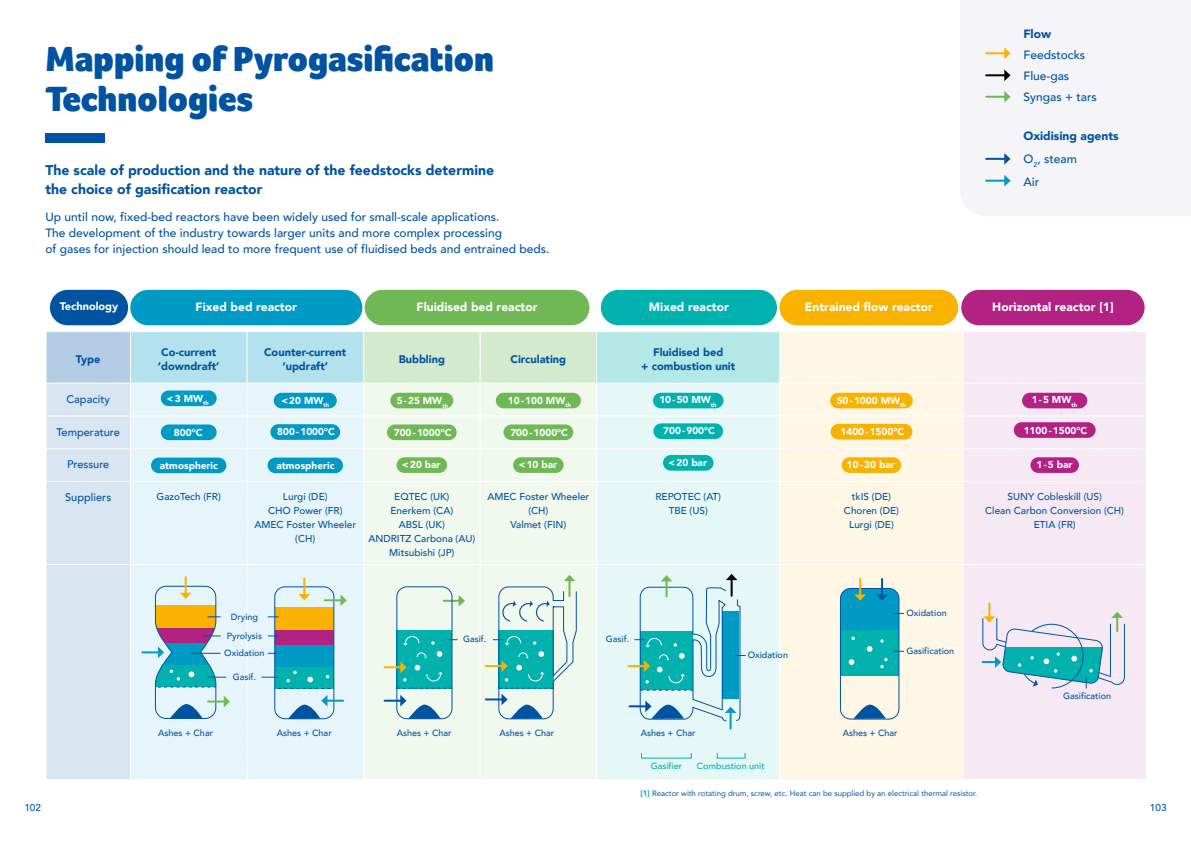
<style>
.page{position:relative;width:1191px;height:842px;background:#fff}
.page>*{position:absolute;margin:0;border:0;box-sizing:border-box;transform-origin:0 0}
.t1{font:900 36px/40px "Foco";color:#0053a1}
.t2{font:900 14px/19px "Avenir";color:#0053a1}
.t3{font:500 12px/16px "Avenir";color:#0053a1}
.t4{font:900 12px "Avenir";color:#fff}
.t5{font:900 12px "Avenir";color:#0053a1}
.t6{font:900 11px/14px "Avenir";color:#0053a1;text-align:center}
.t7{font:500 11px "Avenir";color:#0053a1}
.t8{font:900 11px "Avenir";color:#fff}
.t9{font:500 10px/14px "Avenir";color:#0053a1;text-align:center}
.t10{font:900 10px "Avenir";color:#fff}
.t11{font:500 9px/19.1px "Avenir";color:#0053a1;text-align:center}
.t12{font:500 9px "Avenir";color:#00b1ae}
.t13{font:7.8px "Avenir";color:#0053a1}
.s1{font-weight:900;color:#00b1ae}
</style>
<div class="page">
<div style="left:596px;top:332px;width:184px;height:51px;background:#b3e8e7"></div>
<div style="left:780px;top:332px;width:182px;height:447px;background:#fef7e6"></div>
<div style="left:964px;top:332px;width:181px;height:447px;background:#f7e9f3"></div>
<div style="left:597px;top:384px;width:182px;height:395px;background:#e6f7f7"></div>
<hr style="left:596px;top:332px;width:1px;height:51px;background:#fff">
<hr style="left:779px;top:332px;width:1px;height:51px;background:#fff">
<hr style="left:780px;top:383px;width:183px;height:1px;background:#fff">
<hr style="left:963px;top:383px;width:183px;height:1px;background:#fff">
<hr style="left:596px;top:415px;width:184px;height:1px;background:#fff">
<hr style="left:780px;top:415px;width:183px;height:1px;background:#fff">
<hr style="left:963px;top:415px;width:183px;height:1px;background:#fff">
<hr style="left:596px;top:448px;width:184px;height:1px;background:#fff">
<hr style="left:780px;top:448px;width:183px;height:1px;background:#fff">
<hr style="left:963px;top:448px;width:183px;height:1px;background:#fff">
<hr style="left:596px;top:481px;width:184px;height:1px;background:#fff">
<hr style="left:780px;top:481px;width:183px;height:1px;background:#fff">
<hr style="left:963px;top:481px;width:183px;height:1px;background:#fff">
<hr style="left:596px;top:564px;width:184px;height:1px;background:#fff">
<hr style="left:780px;top:564px;width:183px;height:1px;background:#fff">
<hr style="left:963px;top:564px;width:183px;height:1px;background:#fff">
<div style="left:653px;top:393px;width:70px;height:15px;background:#00b1ae;border-radius:8px"></div>
<div style="left:830px;top:393px;width:82px;height:15px;background:#f9b200;border-radius:8px"></div>
<div style="left:1022px;top:393px;width:65px;height:15px;background:#b22282;border-radius:8px"></div>
<div style="left:653px;top:423px;width:70px;height:16px;background:#00b1ae;border-radius:8px"></div>
<div style="left:830px;top:424px;width:82px;height:15px;background:#f9b200;border-radius:8px"></div>
<div style="left:1013px;top:422px;width:82px;height:16px;background:#b22282;border-radius:8px"></div>
<div style="left:663px;top:455px;width:50px;height:16px;background:#00b1ae;border-radius:8px"></div>
<div style="left:841px;top:457px;width:60px;height:16px;background:#f9b200;border-radius:8px"></div>
<div style="left:1030px;top:457px;width:49px;height:16px;background:#b22282;border-radius:8px"></div>
<div style="left:45px;top:134px;width:60px;height:9px;background:#0053a1"></div>
<div style="left:50px;top:290px;width:78px;height:35px;background:#0053a1;border-radius:18px"></div>
<div style="left:130px;top:290px;width:232px;height:35px;background:#009ac4;border-radius:18px"></div>
<div style="left:365px;top:290px;width:224px;height:35px;background:#70b856;border-radius:18px"></div>
<svg style="left:46px;top:332px;width:550px;height:447px;background:#cfe7e4"></svg>
<div style="left:779px;top:290px;width:179px;height:35px;background:#f9b200;border-radius:18px"></div>
<svg style="left:853px;top:705px;width:33px;height:12px"></svg>
<div style="left:840px;top:588px;width:59px;height:42px;background:#009ac4"></div>
<div style="left:840px;top:630px;width:59px;height:46px;background:#00b1ae"></div>
<div style="left:840px;top:588px;width:59px;height:131px;border:1px solid #0053a1;border-radius:10px"></div>
<svg style="left:876px;top:579px;width:12px;height:22px"></svg>
<svg style="left:854px;top:579px;width:12px;height:22px"></svg>
<div style="left:961px;top:0;width:230px;height:216px;background:#f5f4f6"></div>
<hr style="left:986px;top:96px;width:20px;height:2px;background:#70b856">
<svg style="left:1004px;top:91px;width:6px;height:12px"></svg>
<hr style="left:986px;top:74px;width:20px;height:2px;background:#000">
<svg style="left:1004px;top:69px;width:6px;height:12px"></svg>
<hr style="left:986px;top:158px;width:20px;height:2px;background:#0053a1">
<svg style="left:1004px;top:153px;width:6px;height:12px"></svg>
<hr style="left:986px;top:180px;width:20px;height:2px;background:#009ac4">
<svg style="left:1004px;top:175px;width:6px;height:11px"></svg>
<div style="left:601px;top:290px;width:176px;height:35px;background:#00b1ae;border-radius:18px"></div>
<div style="left:961px;top:290px;width:183px;height:35px;background:#b22282;border-radius:18px"></div>
<hr style="left:986px;top:52px;width:20px;height:2px;background:#f9b200">
<svg style="left:1004px;top:47px;width:6px;height:12px"></svg>
<svg style="left:851px;top:637px;width:4px;height:3px"></svg>
<svg style="left:880px;top:658px;width:7px;height:10px"></svg>
<svg style="left:867px;top:646px;width:5px;height:6px"></svg>
<svg style="left:848px;top:659px;width:6px;height:6px"></svg>
<svg style="left:628px;top:574px;width:118px;height:155px;background:#9bd5dd"></svg>
<svg style="left:981px;top:603px;width:144px;height:86px;background:#b0d3dd"></svg>
<h1 class="t1" style="left:45px;top:38px;width:450px">Mapping of Pyrogasification<br>Technologies</h1>
<p class="t2" style="left:45px;top:161px;width:450px">The scale of production and the nature of the feedstocks determine the choice of gasification reactor</p>
<p class="t3" style="left:45px;top:208px;width:505px">Up until now, fixed-bed reactors have been widely used for small-scale applications.<br>The development of the industry towards larger units and more complex processing<br>of gases for injection should lead to more frequent use of fluidised beds and entrained beds.</p>
<p class="t8" style="left:60px;top:297px;width:60px">Technology</p>
<p class="t4" style="left:196px;top:296px;width:103px">Fixed bed reactor</p>
<p class="t4" style="left:416px;top:296px;width:122px">Fluidised bed reactor</p>
<p class="t5" style="left:1023px;top:23px;width:29px">Flow</p>
<p class="t3" style="left:1023px;top:46px;width:63px">Feedstocks</p>
<p class="t3" style="left:1023px;top:67px;width:47px">Flue-gas</p>
<p class="t3" style="left:1023px;top:88px;width:75px">Syngas + tars</p>
<p class="t5" style="left:1023px;top:126px;width:97px">Oxidising agents</p>
<p class="t3" style="left:1023px;top:150px;width:55px">O<sub>2</sub>, steam</p>
<p class="t3" style="left:1023px;top:173px;width:17px">Air</p>
<p class="t4" style="left:805px;top:297px;width:129px">Entrained flow reactor</p>
<p class="t4" style="left:649px;top:297px;width:81px">Mixed reactor</p>
<p class="t4" style="left:992px;top:297px;width:123px">Horizontal reactor [1]</p>
<p class="t6" style="left:76px;top:352px;width:26px">Type</p>
<p class="t6" style="left:158px;top:345px;width:63px;text-align:left">Co-current ʻdowndraftʼ</p>
<p class="t6" style="left:264px;top:345px;width:84px">Counter-current ʻupdraftʼ</p>
<p class="t6" style="left:399px;top:352px;width:48px">Bubbling</p>
<p class="t6" style="left:510px;top:352px;width:57px">Circulating</p>
<p class="t6" style="left:641px;top:345px;width:96px">Fluidised bed<br>+ combustion unit</p>
<p class="t7" style="left:66px;top:389px;width:45px">Capacity</p>
<p class="t10" style="left:167px;top:389px;width:43px">&lt;3 MW<sub>th</sub></p>
<p class="t10" style="left:281px;top:392px;width:49px">&lt;20 MW<sub>th</sub></p>
<p class="t10" style="left:397px;top:392px;width:53px">5-25 MW<sub>th</sub></p>
<p class="t10" style="left:508px;top:392px;width:65px">10-100 MW<sub>th</sub></p>
<p class="t10" style="left:659px;top:391px;width:59px">10-50 MW<sub>th</sub></p>
<p class="t10" style="left:836px;top:392px;width:71px">50-1000 MW<sub>th</sub></p>
<p class="t10" style="left:1031px;top:391px;width:47px">1-5 MW<sub>th</sub></p>
<p class="t7" style="left:57px;top:422px;width:65px">Temperature</p>
<p class="t10" style="left:174px;top:423px;width:30px">800°C</p>
<p class="t10" style="left:277px;top:423px;width:59px">800-1000°C</p>
<p class="t10" style="left:394px;top:424px;width:59px">700-1000°C</p>
<p class="t10" style="left:510px;top:424px;width:59px">700-1000°C</p>
<p class="t10" style="left:663px;top:422px;width:53px">700-900°C</p>
<p class="t10" style="left:840px;top:423px;width:65px">1400-1500°C</p>
<p class="t10" style="left:1023px;top:421px;width:65px">1100-1500°C</p>
<p class="t7" style="left:67px;top:455px;width:44px">Pressure</p>
<p class="t10" style="left:160px;top:457px;width:60px">atmospheric</p>
<p class="t10" style="left:276px;top:457px;width:60px">atmospheric</p>
<p class="t10" style="left:402px;top:456px;width:40px">&lt;20 bar</p>
<p class="t10" style="left:519px;top:456px;width:40px">&lt;10 bar</p>
<p class="t10" style="left:668px;top:454px;width:40px">&lt;20 bar</p>
<p class="t10" style="left:847px;top:456px;width:49px">10-30 bar</p>
<p class="t10" style="left:1036px;top:456px;width:38px">1-5 bar</p>
<p class="t7" style="left:65px;top:488px;width:48px">Suppliers</p>
<p class="t9" style="left:156px;top:489px;width:66px">GazoTech (FR)</p>
<p class="t9" style="left:254px;top:489px;width:103px">Lurgi (DE)<br>CHO Power (FR)<br>AMEC Foster Wheeler (CH)</p>
<p class="t9" style="left:368px;top:489px;width:108px">EQTEC (UK)<br>Enerkem (CA)<br>ABSL (UK)<br>ANDRITZ Carbona (AU)<br>Mitsubishi (JP)</p>
<p class="t9" style="left:487px;top:489px;width:103px">AMEC Foster Wheeler (CH)<br>Valmet (FIN)</p>
<p class="t9" style="left:655px;top:489px;width:67px">REPOTEC (AT)<br>TBE (US)</p>
<p class="t9" style="left:844px;top:489px;width:57px">tkIS (DE)<br>Choren (DE)<br>Lurgi (DE)</p>
<p class="t9" style="left:985px;top:489px;width:140px">SUNY Cobleskill (US)<br>Clean Carbon Conversion (CH)<br>ETIA (FR)</p>
<p class="t11" style="left:227px;top:606px;width:37px">Drying<br>Pyrolysis</p>
<p class="t11" style="left:224px;top:643px;width:42px">Oxidation</p>
<p class="t11" style="left:233px;top:667px;width:25px">Gasif.</p>
<p class="t11" style="left:463px;top:629px;width:25px">Gasif.</p>
<p class="t11" style="left:158px;top:723px;width:56px">Ashes + Char</p>
<p class="t11" style="left:277px;top:723px;width:56px">Ashes + Char</p>
<p class="t11" style="left:397px;top:723px;width:56px">Ashes + Char</p>
<p class="t11" style="left:499px;top:723px;width:56px">Ashes + Char</p>
<p class="t11" style="left:606px;top:629px;width:25px">Gasif.</p>
<p class="t11" style="left:747px;top:645px;width:42px">Oxidation</p>
<p class="t11" style="left:906px;top:603px;width:42px">Oxidation</p>
<p class="t11" style="left:906px;top:641px;width:49px">Gasification</p>
<p class="t11" style="left:641px;top:723px;width:56px">Ashes + Char</p>
<p class="t12" style="left:650px;top:758px;width:33px">Gasifier</p>
<p class="t12" style="left:697px;top:758px;width:69px">Combustion unit</p>
<p class="t11" style="left:842px;top:723px;width:56px">Ashes + Char</p>
<p class="t13" style="left:640px;top:787px;width:338px"><span class="s1">[1]</span> Reactor with rotating drum, screw, etc. Heat can be supplied by an electrical thermal resistor.</p>
<p class="t11" style="left:1063px;top:685px;width:49px">Gasification</p>
<p class="t9" style="left:24px;top:800px;width:18px">102</p>
<p class="t9" style="left:1149px;top:800px;width:18px">103</p>
</div>
